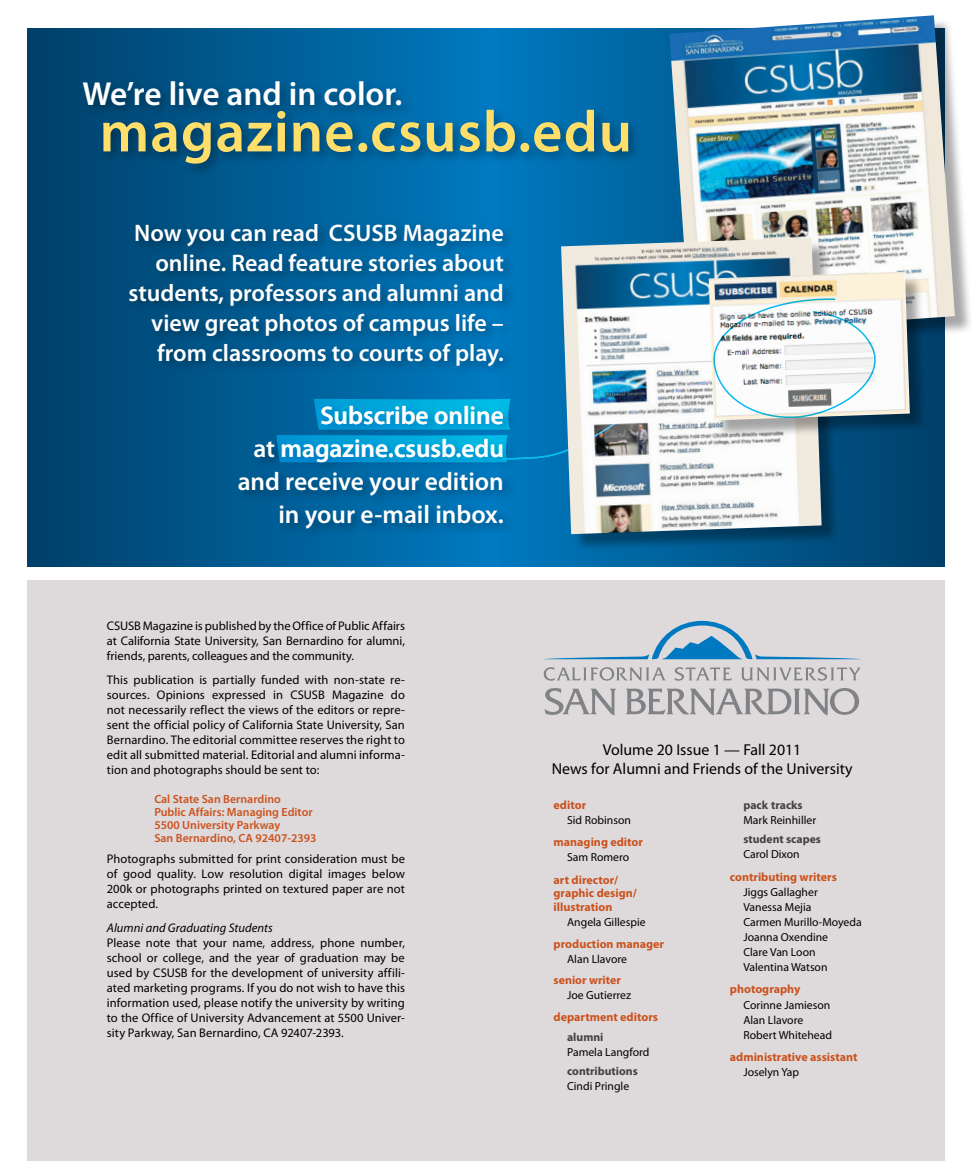
<style>
.page{position:relative;width:972px;height:1161px;background:#fff}
.page>*{position:absolute;margin:0;border:0;box-sizing:border-box;transform-origin:0 0}
.t1{font:600 58.65px "Myriad Pro";letter-spacing:.015em;color:#ffde6a}
.t2{font:600 33.45px "Myriad Pro";color:#fff}
.t3{font:600 25.5px/33px "Myriad Pro";color:#fff;text-align:right}
.t4{font:600 24px/30px "Myriad Pro";color:#fff;text-align:right}
.t5{font:15.9px/19px "Myriad Pro";color:#000;text-align:center}
.t6{font:12.6px/15px "Myriad Pro";letter-spacing:.005em;color:#000;text-align:justify}
.t7{font:italic 12.6px "Myriad Pro";letter-spacing:.005em;color:#000}
.t8{font:700 12px/13.5px "Myriad Pro";color:#cb521e}
.t9{font:600 11.85px/13.2px "Myriad Pro";color:#cb521e}
.t10{font:700 11.85px "Myriad Pro";color:#cb521e}
.t11{font:11.7px/15.1px "Myriad Pro";color:#000}
.t12{font:700 11.7px "Myriad Pro";color:#414042}
</style>
<div class="page">
<div style="left:27px;top:580px;width:918px;height:581px;background:#dedadb"></div>
<svg style="left:543px;top:621px;width:318px;height:39px"></svg>
<svg style="left:544px;top:667px;width:122px;height:14px"></svg>
<svg style="left:675px;top:667px;width:57px;height:14px"></svg>
<svg style="left:741px;top:667px;width:119px;height:14px"></svg>
<svg style="left:544px;top:688px;width:73px;height:28px"></svg>
<svg style="left:626px;top:688px;width:233px;height:28px"></svg>
<svg style="left:27px;top:28px;width:918px;height:539px;background:#00588e"></svg>
<div style="left:672px;top:17px;width:300px;height:336px;background:#000;opacity:.35"></div>
<img style="left:669px;top:15px;width:286px;height:320px">
<div style="left:563px;top:240px;width:276px;height:312px;background:#000;opacity:.35"></div>
<img style="left:561px;top:238px;width:261px;height:296px">
<div style="left:78px;top:76px;width:336px;height:42px;background:#000;opacity:.35"></div>
<div style="left:98px;top:104px;width:544px;height:73px;background:#000;opacity:.35"></div>
<div style="left:124px;top:218px;width:392px;height:323px;background:#000;opacity:.35"></div>
<div style="left:711px;top:274px;width:217px;height:164px;background:#000;opacity:.35"></div>
<img style="left:709px;top:272px;width:201px;height:148px">
<svg style="left:276px;top:297px;width:606px;height:165px"></svg>
<h2 class="t2" style="left:82px;top:72px;width:321px">We’re live and in color.</h2>
<h1 class="t1" style="left:100px;top:94px;width:534px">magazine.csusb.edu</h1>
<h3 class="t4" style="left:128px;top:217px;width:377px">Now you can read CSUSB Magazine online. Read feature stories about students, professors and alumni and view great photos of campus life – from classrooms to courts of play.</h3>
<h3 class="t3" style="left:238px;top:398px;width:268px">Subscribe online<br>at magazine.csusb.edu and receive your edition in your e-mail inbox.</h3>
<p class="t6" style="left:107px;top:619px;width:300px">CSUSB Magazine is published by the Office of Public Affairs at California State University, San Bernardino for alumni, friends, parents, colleagues and the community.</p>
<p class="t6" style="left:107px;top:673px;width:300px">This publication is partially funded with non-state re&shy;sources. Opinions expressed in CSUSB Magazine do not necessarily reflect the views of the editors or repre&shy;sent the official policy of California State University, San Bernardino. The editorial committee reserves the right to edit all submitted material. Editorial and alumni informa&shy;tion and photographs should be sent to:</p>
<p class="t9" style="left:154px;top:792px;width:164px">Cal State San Bernardino<br>Public Affairs: Managing Editor<br>5500 University Parkway<br>San Bernardino, CA 92407-2393</p>
<p class="t6" style="left:107px;top:852px;width:300px">Photographs submitted for print consideration must be of good quality. Low resolution digital images below 200k or photographs printed on textured paper are not accepted.</p>
<p class="t7" style="left:107px;top:920px;width:167px">Alumni and Graduating Students</p>
<p class="t6" style="left:107px;top:936px;width:300px">Please note that your name, address, phone number, school or college, and the year of graduation may be used by CSUSB for the development of university affili&shy;ated marketing programs. If you do not wish to have this information used, please notify the university by writing to the Office of University Advancement at 5500 Univer&shy;sity Parkway, San Bernardino, CA 92407-2393.</p>
<p class="t5" style="left:552px;top:740px;width:302px">Volume 20 Issue 1 — Fall 2011<br>News for Alumni and Friends of the University</p>
<p class="t8" style="left:554px;top:798px;width:34px">editor</p>
<p class="t11" style="left:567px;top:813px;width:65px">Sid Robinson</p>
<p class="t8" style="left:554px;top:835px;width:91px">managing editor</p>
<p class="t11" style="left:567px;top:850px;width:64px">Sam Romero</p>
<p class="t8" style="left:554px;top:872px;width:85px">art director/ graphic design/ illustration</p>
<p class="t11" style="left:567px;top:914px;width:80px">Angela Gillespie</p>
<p class="t8" style="left:554px;top:937px;width:112px">production manager</p>
<p class="t11" style="left:567px;top:952px;width:61px">Alan Llavore</p>
<p class="t10" style="left:554px;top:972px;width:69px">senior writer</p>
<p class="t11" style="left:567px;top:988px;width:66px">Joe Gutierrez</p>
<p class="t8" style="left:554px;top:1010px;width:106px">department editors</p>
<p class="t12" style="left:567px;top:1029px;width:38px">alumni</p>
<p class="t11" style="left:567px;top:1044px;width:84px">Pamela Langford</p>
<p class="t12" style="left:567px;top:1064px;width:72px">contributions</p>
<p class="t11" style="left:567px;top:1079px;width:64px">Cindi Pringle</p>
<p class="t12" style="left:743px;top:797px;width:61px">pack tracks</p>
<p class="t11" style="left:743px;top:813px;width:74px">Mark Reinhiller</p>
<p class="t12" style="left:743px;top:832px;width:79px">student scapes</p>
<p class="t11" style="left:743px;top:847px;width:58px">Carol Dixon</p>
<p class="t8" style="left:730px;top:869px;width:109px">contributing writers</p>
<p class="t11" style="left:743px;top:884px;width:120px">Jiggs Gallagher<br>Vanessa Mejia<br>Carmen Murillo-Moyeda<br>Joanna Oxendine<br>Clare Van Loon<br>Valentina Watson</p>
<p class="t8" style="left:730px;top:982px;width:72px">photography</p>
<p class="t11" style="left:743px;top:997px;width:90px">Corinne Jamieson<br>Alan Llavore<br>Robert Whitehead</p>
<p class="t8" style="left:730px;top:1050px;width:129px">administrative assistant</p>
<p class="t11" style="left:743px;top:1065px;width:57px">Joselyn Yap</p>
</div>
